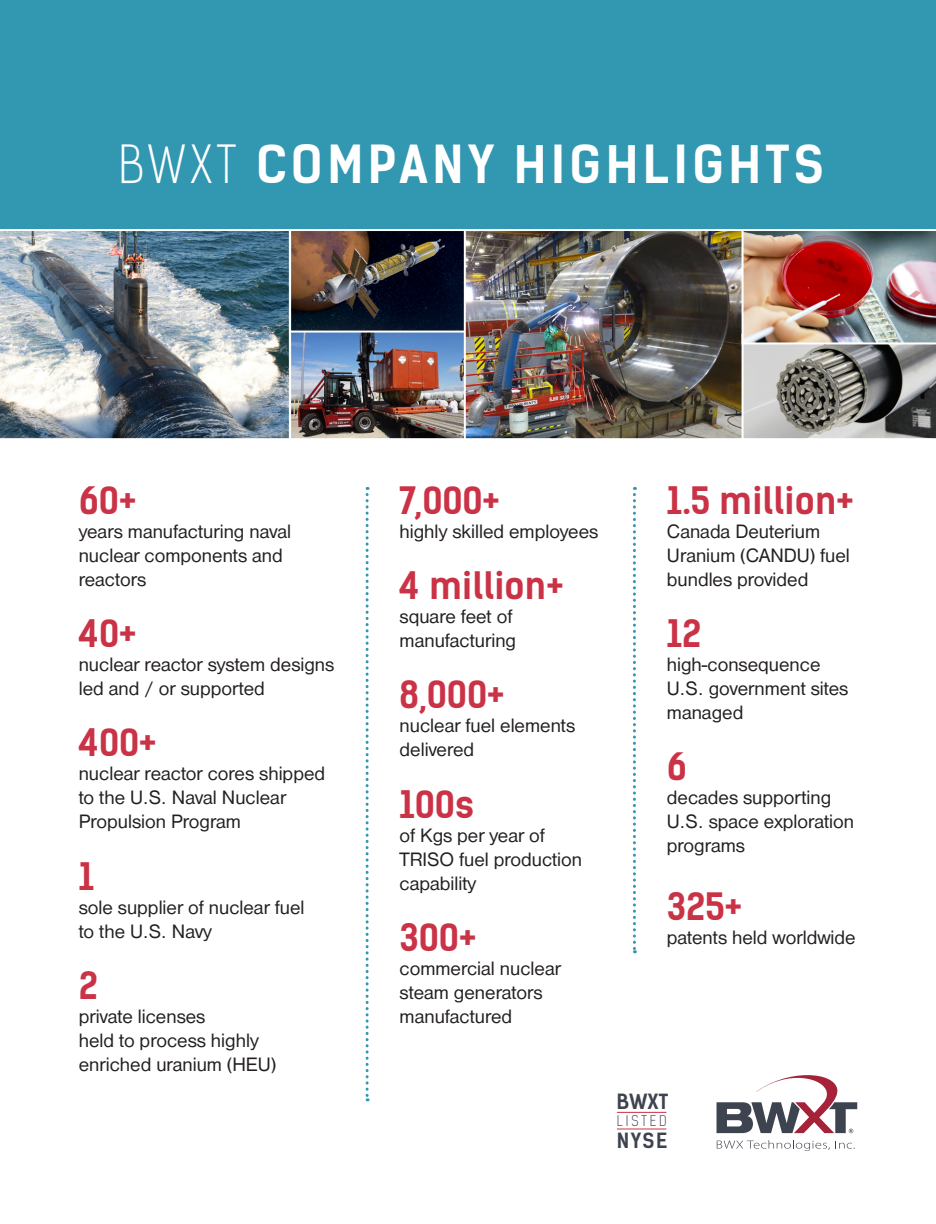
<style>
.page{position:relative;width:936px;height:1224px;background:#fff}
.page>*{position:absolute;margin:0;border:0;box-sizing:border-box;transform-origin:0 0}
.t1{font:700 50px "Kelson Sans";letter-spacing:.09em;color:#fff}
.Header_kelson{font:700 36px "Kelson Sans";color:#ca3246}
.Header_kelson-2{font:20px/24px "Nimbus San D";color:#231f20}
.sub_bullet_kelson{font:700 20px "Kelson Sans";letter-spacing:.03em;color:#3e444f}
.sub_bullet_kelson-2{font:300 14px "Kelson Sans";letter-spacing:.2em;color:#3e444f}
.s1{font-weight:300}
</style>
<div class="page">
<img style="left:292px;top:333px;width:172px;height:104px">
<div style="left:289px;top:321px;width:179px;height:119px;border:2px solid #fff"></div>
<img style="left:292px;top:231px;width:172px;height:99px">
<div style="left:289px;top:226px;width:186px;height:107px;border:2px solid #fff"></div>
<img style="left:0;top:231px;width:291px;height:209px">
<img style="left:467px;top:231px;width:275px;height:206px">
<div style="left:464px;top:218px;width:282px;height:222px;border:2px solid #fff"></div>
<svg style="left:25px;top:367px;width:32px;height:36px"></svg>
<img style="left:742px;top:231px;width:194px;height:209px">
<div style="left:0;top:0;width:936px;height:231px;background:#3297b0"></div>
<svg style="left:717px;top:1140px;width:138px;height:11px"></svg>
<svg style="left:717px;top:1075px;width:140px;height:58px"></svg>
<svg style="left:366px;top:487px;width:3px;height:614px"></svg>
<svg style="left:633px;top:487px;width:3px;height:466px"></svg>
<hr style="left:617px;top:1112px;width:49px;height:1px;background:#ca3246">
<hr style="left:617px;top:1129px;width:49px;height:1px;background:#ca3246">
<p class="t1" style="left:119px;top:134px;width:707px"><span class="s1">BWXT</span> COMPANY HIGHLIGHTS</p>
<p class="Header_kelson" style="left:79px;top:478px;width:59px">60+</p>
<p class="Header_kelson-2" style="left:79px;top:520px;width:214px">years manufacturing naval nuclear components and reactors</p>
<p class="Header_kelson" style="left:79px;top:612px;width:59px">40+</p>
<p class="Header_kelson-2" style="left:79px;top:653px;width:257px">nuclear reactor system designs led and / or supported</p>
<p class="Header_kelson" style="left:79px;top:721px;width:79px">400+</p>
<p class="Header_kelson-2" style="left:79px;top:762px;width:248px">nuclear reactor cores shipped to the U.S. Naval Nuclear<br>Propulsion Program</p>
<p class="Header_kelson" style="left:79px;top:854px;width:17px">1</p>
<p class="Header_kelson-2" style="left:79px;top:895px;width:227px">sole supplier of nuclear fuel to the U.S. Navy</p>
<p class="Header_kelson" style="left:79px;top:963px;width:21px">2</p>
<p class="Header_kelson-2" style="left:79px;top:1004px;width:199px">private licenses<br>held to process highly enriched uranium (HEU)</p>
<p class="Header_kelson" style="left:400px;top:478px;width:102px">7,000+</p>
<p class="Header_kelson-2" style="left:400px;top:520px;width:200px">highly skilled employees</p>
<p class="Header_kelson" style="left:400px;top:564px;width:166px">4 million+</p>
<p class="Header_kelson-2" style="left:400px;top:605px;width:118px">square feet of manufacturing</p>
<p class="Header_kelson" style="left:400px;top:673px;width:106px">8,000+</p>
<p class="Header_kelson-2" style="left:400px;top:714px;width:177px">nuclear fuel elements delivered</p>
<p class="Header_kelson" style="left:400px;top:782px;width:76px">100s</p>
<p class="Header_kelson-2" style="left:400px;top:823px;width:184px">of Kgs per year of<br>TRISO fuel production capability</p>
<p class="Header_kelson" style="left:400px;top:915px;width:78px">300+</p>
<p class="Header_kelson-2" style="left:400px;top:956px;width:163px">commercial nuclear steam generators manufactured</p>
<p class="Header_kelson" style="left:667px;top:478px;width:189px">1.5 million+</p>
<p class="Header_kelson-2" style="left:667px;top:520px;width:184px">Canada Deuterium<br>Uranium (CANDU) fuel bundles provided</p>
<p class="Header_kelson" style="left:667px;top:612px;width:36px">12</p>
<p class="Header_kelson-2" style="left:667px;top:653px;width:183px">high-consequence<br>U.S. government sites managed</p>
<p class="Header_kelson" style="left:667px;top:745px;width:22px">6</p>
<p class="Header_kelson-2" style="left:667px;top:786px;width:189px">decades supporting<br>U.S. space exploration programs</p>
<p class="Header_kelson" style="left:667px;top:884px;width:77px">325+</p>
<p class="Header_kelson-2" style="left:667px;top:925px;width:190px">patents held worldwide</p>
<p class="sub_bullet_kelson" style="left:617px;top:1089px;width:53px">BWXT</p>
<p class="sub_bullet_kelson-2" style="left:617px;top:1113px;width:51px">LISTED</p>
<p class="sub_bullet_kelson" style="left:617px;top:1128px;width:52px">NYSE</p>
</div>
